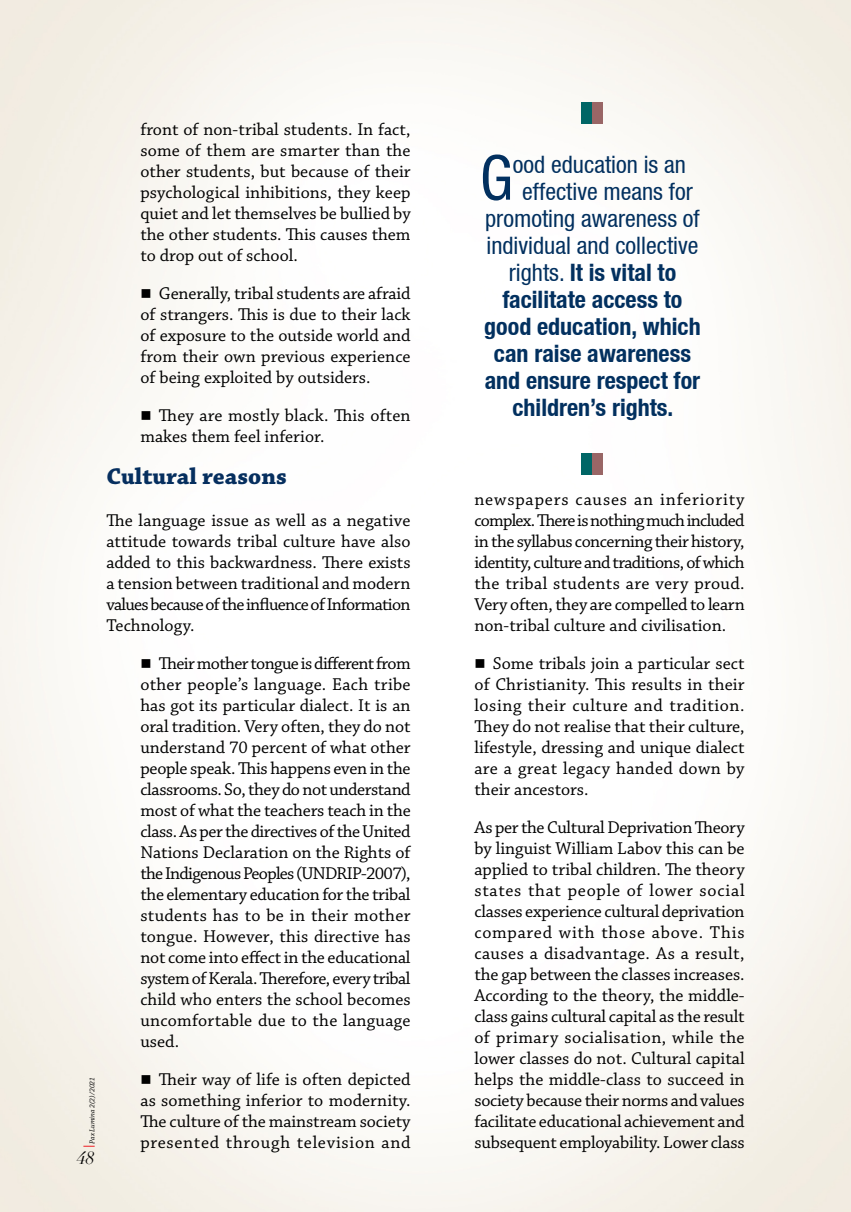
<style>
.page{position:relative;width:851px;height:1212px;background:#fff}
.page>*{position:absolute;margin:0;border:0;box-sizing:border-box;transform-origin:0 0}
.t1{font:61.5px "Context Reprise Condensed S Si Condensed";color:#02305f}
.t2{font:700 condensed 24px/27px "Context Reprise Condensed S Si";color:#02305f;text-align:center}
.t3{font:24px "Context Reprise Condensed S Si Condensed";color:#02305f}
.t4{font:700 24px "Chaparral Pro";color:#062f5f}
.t5{font:18px/21px "Chaparral Pro";color:#000;text-align:justify}
.t6{font:italic 18px "Didot LT Std";color:#000}
.t7{font:italic 7.5px "Chaparral Pro";color:#000}
.s1{font-family:"Context Reprise Condensed S Si Condensed";font-weight:400;font-stretch:normal}
</style>
<div class="page">
<img style="left:0;top:0;width:850px;height:1212px">
<div style="left:581px;top:453px;width:21px;height:21px;background:#066"></div>
<div style="left:592px;top:453px;width:10px;height:21px;background:#966"></div>
<div style="left:581px;top:102px;width:21px;height:21px;background:#066"></div>
<div style="left:592px;top:102px;width:10px;height:21px;background:#966"></div>
<svg style="left:83px;top:1146px;width:12px;height:1px"></svg>
<p class="t7" style="left:88px;top:1144px;width:68px;rotate:-90deg">Pax Lumina 2(2)/2021</p>
<p class="t6" style="left:77px;top:1147px;width:19px">48</p>
<p class="t5" style="left:140px;top:119px;width:272px">front of non-tribal students. In fact, some of them are smarter than the other students, but because of their psychological inhibitions, they keep quiet and let themselves be bullied by the other students. This causes them to drop out of school.</p>
<p class="t5" style="left:140px;top:283px;width:272px">■ Generally, tribal students are afraid of strangers. This is due to their lack of exposure to the outside world and from their own previous experience of being exploited by outsiders.</p>
<p class="t5" style="left:140px;top:405px;width:272px">■ They are mostly black. This often makes them feel inferior.</p>
<h2 class="t4" style="left:106px;top:462px;width:182px">Cultural reasons</h2>
<p class="t5" style="left:106px;top:511px;width:306px">The language issue as well as a negative attitude towards tribal culture have also added to this backwardness. There exists a tension between traditional and modern values because of the influence of Information Technology.</p>
<p class="t5" style="left:140px;top:654px;width:272px">■ Their mother tongue is different from other people’s language. Each tribe has got its particular dialect. It is an oral tradition. Very often, they do not understand 70 percent of what other people speak. This happens even in the classrooms. So, they do not understand most of what the teachers teach in the class. As per the directives of the United Nations Declaration on the Rights of the Indigenous Peoples (UNDRIP-2007), the elementary education for the tribal students has to be in their mother tongue. However, this directive has not come into effect in the educational system of Kerala. Therefore, every tribal child who enters the school becomes uncomfortable due to the language used.</p>
<p class="t5" style="left:140px;top:1070px;width:272px">■ Their way of life is often depicted as something inferior to modernity.<br>The culture of the mainstream society presented through television and</p>
<h1 class="t1" style="left:480px;top:142px;width:34px">G</h1>
<h2 class="t3" style="left:513px;top:150px;width:174px">ood education is an</h2>
<h2 class="t3" style="left:522px;top:177px;width:172px">effective means for</h2>
<h2 class="t3" style="left:485px;top:204px;width:216px">promoting awareness of</h2>
<h2 class="t3" style="left:486px;top:231px;width:213px">individual and collective</h2>
<h2 class="t2" style="left:484px;top:258px;width:218px"><span class="s1">rights.</span> It is vital to facilitate access to good education, which can raise awareness and ensure respect for children’s rights.</h2>
<p class="t5" style="left:474px;top:490px;width:272px">newspapers causes an inferiority complex. There is nothing much included in the syllabus concerning their history, identity, culture and traditions, of which the tribal students are very proud.<br>Very often, they are compelled to learn non-tribal culture and civilisation.</p>
<p class="t5" style="left:474px;top:654px;width:272px">■ Some tribals join a particular sect of Christianity. This results in their losing their culture and tradition.<br>They do not realise that their culture, lifestyle, dressing and unique dialect are a great legacy handed down by their ancestors.</p>
<p class="t5" style="left:474px;top:818px;width:272px">As per the Cultural Deprivation Theory by linguist William Labov this can be applied to tribal children. The theory states that people of lower social classes experience cultural deprivation compared with those above. This causes a disadvantage. As a result, the gap between the classes increases.<br>According to the theory, the middle&shy;class gains cultural capital as the result of primary socialisation, while the lower classes do not. Cultural capital helps the middle-class to succeed in society because their norms and values facilitate educational achievement and subsequent employability. Lower class</p>
</div>
